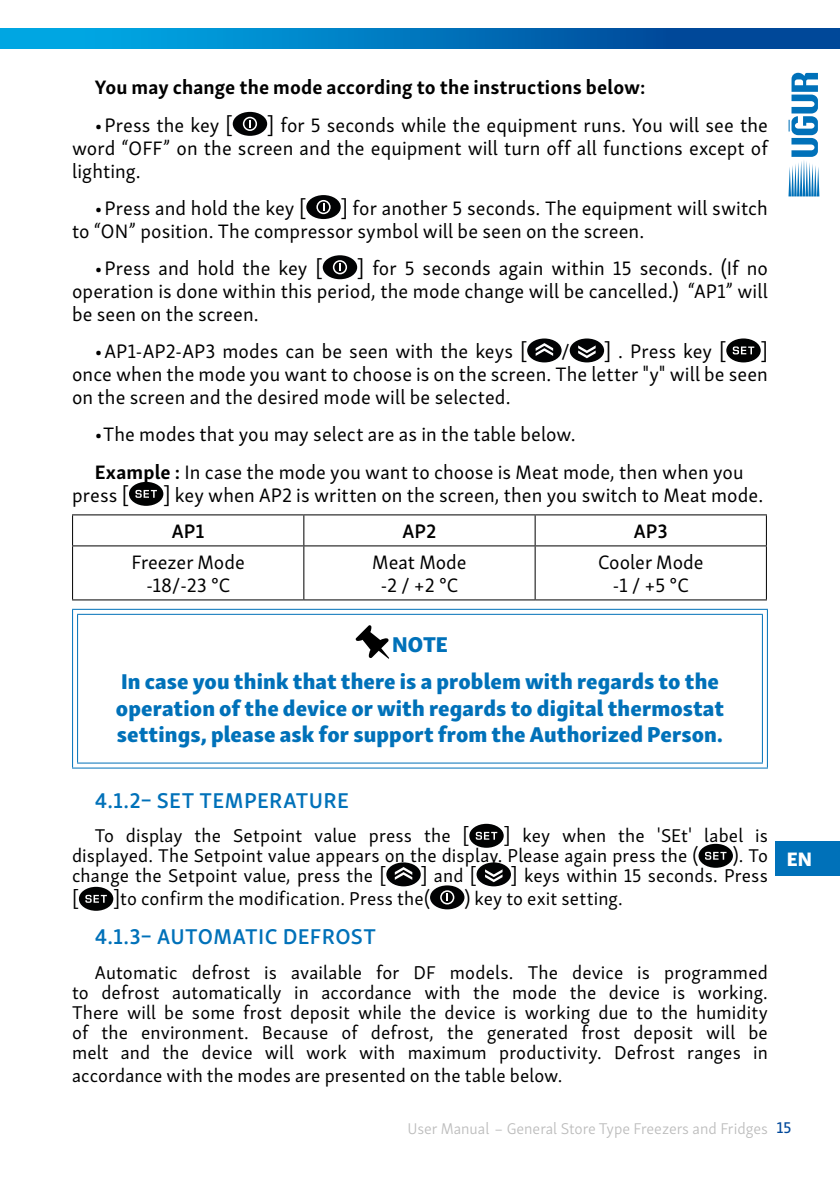
<style>
.page{position:relative;width:840px;height:1191px;background:#fff}
.page>*{position:absolute;margin:0;border:0;box-sizing:border-box;transform-origin:0 0}
.t1{font:22px/37.8px "Skolar Sans Latn Eb";letter-spacing:.005em;color:#0071b9;text-align:center}
.t2{font:600 22px "Skolar Sans Latn";letter-spacing:.02em;color:#0071b9}
.t3{font:20px/23px "Skolar Sans Latn";letter-spacing:.005em;color:#000;text-align:center}
.t4{font:700 20px "Skolar Sans Latn";letter-spacing:.005em;color:#000}
.t5{font:600 20px "Skolar Sans Latn";color:#000}
.t6{font:20px "Skolar Sans Latn Eb";color:#fff}
.t7{font:19px/20px "Skolar Sans Latn";letter-spacing:.005em;color:#000}
.t8{font:300 16px "Skolar Sans Latn";color:#bcbcbc}
.s1{font-weight:700}
.s2{font-weight:400;font-size:20px;color:#fff}
.s3{font-family:"Skolar Sans Latn Me";font-weight:400;color:#00489a}
</style>
<div class="page">
<div style="left:0;top:28px;width:839px;height:20px;background:linear-gradient(to right,#00b1eb,#003a8e)"></div>
<div style="left:775px;top:841px;width:64px;height:34px;background:#0071b9"></div>
<svg style="left:788px;top:73px;width:31px;height:123px"></svg>
<hr style="left:765px;top:546px;width:1px;height:53px;background:#000">
<hr style="left:535px;top:599px;width:231px;height:1px;background:#000">
<hr style="left:535px;top:514px;width:231px;height:1px;background:#000">
<hr style="left:765px;top:515px;width:1px;height:30px;background:#000">
<hr style="left:72px;top:545px;width:232px;height:1px;background:#000">
<hr style="left:304px;top:545px;width:231px;height:1px;background:#000">
<hr style="left:535px;top:545px;width:231px;height:1px;background:#000">
<hr style="left:72px;top:514px;width:232px;height:1px;background:#000">
<hr style="left:72px;top:515px;width:1px;height:30px;background:#000">
<hr style="left:72px;top:546px;width:1px;height:53px;background:#000">
<hr style="left:72px;top:599px;width:232px;height:1px;background:#000">
<hr style="left:304px;top:514px;width:231px;height:1px;background:#000">
<hr style="left:303px;top:515px;width:1px;height:30px;background:#000">
<hr style="left:534px;top:515px;width:1px;height:30px;background:#000">
<hr style="left:303px;top:546px;width:1px;height:53px;background:#000">
<hr style="left:534px;top:546px;width:1px;height:53px;background:#000">
<hr style="left:304px;top:599px;width:231px;height:1px;background:#000">
<div style="left:232px;top:112px;width:35px;height:24px;background:#020304;border-radius:50%"></div>
<svg style="left:243px;top:117px;width:14px;height:14px"></svg>
<div style="left:306px;top:195px;width:34px;height:24px;background:#020304;border-radius:50%"></div>
<svg style="left:316px;top:200px;width:14px;height:14px"></svg>
<div style="left:322px;top:255px;width:35px;height:24px;background:#020304;border-radius:50%"></div>
<svg style="left:332px;top:260px;width:15px;height:14px"></svg>
<div style="left:527px;top:338px;width:34px;height:24px;background:#020304;border-radius:50%"></div>
<svg style="left:535px;top:343px;width:18px;height:13px"></svg>
<div style="left:569px;top:338px;width:34px;height:24px;background:#020304;border-radius:50%"></div>
<svg style="left:578px;top:345px;width:17px;height:13px"></svg>
<div style="left:725px;top:338px;width:35px;height:24px;background:#010202;border-radius:50%"></div>
<svg style="left:732px;top:346px;width:21px;height:8px"></svg>
<div style="left:129px;top:482px;width:34px;height:24px;background:#010202;border-radius:50%"></div>
<svg style="left:135px;top:490px;width:22px;height:8px"></svg>
<svg style="left:73px;top:610px;width:690px;height:5px"></svg>
<svg style="left:73px;top:615px;width:1px;height:147px"></svg>
<svg style="left:762px;top:615px;width:1px;height:147px"></svg>
<svg style="left:73px;top:762px;width:690px;height:5px"></svg>
<hr style="left:72px;top:609px;width:695px;height:1px;background:#0071b9">
<hr style="left:77px;top:614px;width:685px;height:1px;background:#0071b9">
<hr style="left:72px;top:610px;width:1px;height:157px;background:#0071b9">
<hr style="left:77px;top:615px;width:1px;height:147px;background:#0071b9">
<hr style="left:761px;top:615px;width:1px;height:147px;background:#0071b9">
<hr style="left:766px;top:610px;width:1px;height:157px;background:#0071b9">
<hr style="left:77px;top:762px;width:685px;height:1px;background:#0071b9">
<hr style="left:72px;top:767px;width:695px;height:1px;background:#0071b9">
<div style="left:469px;top:824px;width:34px;height:23px;background:#010202;border-radius:50%"></div>
<svg style="left:475px;top:832px;width:22px;height:8px"></svg>
<div style="left:698px;top:844px;width:34px;height:23px;background:#010202;border-radius:50%"></div>
<svg style="left:705px;top:852px;width:21px;height:8px"></svg>
<div style="left:386px;top:862px;width:34px;height:24px;background:#020304;border-radius:50%"></div>
<svg style="left:394px;top:867px;width:18px;height:13px"></svg>
<div style="left:476px;top:862px;width:34px;height:24px;background:#020304;border-radius:50%"></div>
<svg style="left:485px;top:869px;width:17px;height:13px"></svg>
<div style="left:79px;top:887px;width:34px;height:23px;background:#010202;border-radius:50%"></div>
<svg style="left:85px;top:895px;width:22px;height:8px"></svg>
<div style="left:430px;top:885px;width:34px;height:24px;background:#020304;border-radius:50%"></div>
<svg style="left:440px;top:890px;width:14px;height:14px"></svg>
<svg style="left:355px;top:625px;width:34px;height:33px"></svg>
<p class="t4" style="left:95px;top:71px;width:552px">You may change the mode according to the instructions below:</p>
<p class="t3" style="left:95px;top:112px;width:139px">•Press the key [</p>
<p class="t3" style="left:72px;top:112px;width:697px;text-align:justify;text-indent:195px">] for 5 seconds while the equipment runs. You will see the word “OFF” on the screen and the equipment will turn off all functions except of lighting.</p>
<p class="t3" style="left:95px;top:195px;width:213px">•Press and hold the key [</p>
<p class="t3" style="left:72px;top:195px;width:697px;text-align:left;text-indent:268px">] for another 5 seconds. The equipment will switch to “ON” position. The compressor symbol will be seen on the screen.</p>
<p class="t3" style="left:95px;top:255px;width:229px">•Press and hold the key [</p>
<p class="t3" style="left:72px;top:255px;width:697px;text-align:justify;text-indent:285px">] for 5 seconds again within 15 seconds. (If no operation is done within this period, the mode change will be cancelled.) “AP1” will be seen on the screen.</p>
<p class="t3" style="left:95px;top:338px;width:433px">•AP1-AP2-AP3 modes can be seen with the keys [</p>
<p class="t3" style="left:561px;top:338px;width:10px">/</p>
<p class="t3" style="left:603px;top:338px;width:124px">] . Press key [</p>
<p class="t3" style="left:72px;top:338px;width:697px;text-align:justify;text-indent:688px">] once when the mode you want to choose is on the screen. The letter "y" will be seen on the screen and the desired mode will be selected.</p>
<p class="t3" style="left:95px;top:414px;width:650px;line-height:37.2px;text-align:left">•The modes that you may select are as in the table below.<br><span class="s1">Example :</span> In case the mode you want to choose is Meat mode, then when you</p>
<p class="t3" style="left:72px;top:482px;width:58px">press [</p>
<p class="t3" style="left:163px;top:482px;width:601px">] key when AP2 is written on the screen, then you switch to Meat mode.</p>
<p class="t5" style="left:172px;top:515px;width:34px">AP1</p>
<p class="t5" style="left:402px;top:515px;width:35px">AP2</p>
<p class="t5" style="left:633px;top:515px;width:35px">AP3</p>
<p class="t3" style="left:131px;top:549px;width:115px">Freezer Mode -18/-23 °C</p>
<p class="t3" style="left:372px;top:549px;width:96px">Meat Mode -2 / +2 °C</p>
<p class="t3" style="left:597px;top:549px;width:107px">Cooler Mode -1 / +5 °C</p>
<p class="t1" style="left:121px;top:623px;width:599px">NOTE<br>In case you think that there is a problem with regards to the</p>
<p class="t1" style="left:116px;top:693px;width:609px;line-height:26.4px;text-align:left">operation of the device or with regards to digital thermostat settings, please ask for support from the Authorized Person.</p>
<p class="t2" style="left:95px;top:783px;width:255px">4.1.2– SET TEMPERATURE</p>
<p class="t7" style="left:95px;top:824px;width:376px">To display the Setpoint value press the [</p>
<p class="t7" style="left:72px;top:824px;width:697px;text-indent:431px">] key when the 'SEt' label is displayed. The Setpoint value appears on the display. Please again press the (</p>
<p class="t7" style="left:732px;top:844px;width:36px">). To</p>
<p class="t7" style="left:72px;top:864px;width:315px">change the Setpoint value, press the [</p>
<p class="t7" style="left:420px;top:864px;width:57px">] and [</p>
<p class="t7" style="left:510px;top:864px;width:258px">] keys within 15 seconds. Press</p>
<p class="t7" style="left:72px;top:887px;width:8px">[</p>
<p class="t7" style="left:113px;top:887px;width:318px">]to confirm the modification. Press the(</p>
<p class="t7" style="left:464px;top:887px;width:160px">) key to exit setting.</p>
<p class="t2" style="left:95px;top:919px;width:283px">4.1.3– AUTOMATIC DEFROST</p>
<p class="t7" style="left:72px;top:960px;width:697px;text-align:justify;text-indent:23px">Automatic defrost is available for DF models. The device is programmed to defrost automatically in accordance with the mode the device is working.<br>There will be some frost deposit while the device is working due to the humidity of the environment. Because of defrost, the generated frost deposit will be melt and the device will work with maximum productivity. Defrost ranges in</p>
<p class="t7" style="left:72px;top:1063px;width:491px">accordance with the modes are presented on the table below.</p>
<p class="t6" style="left:786px;top:842px;width:27px">EN</p>
<p class="t8" style="left:407px;top:1116px;width:385px">User Manual<span class="s2">l</span>– General Store Type Freezers and Fridges <span class="s3">15</span></p>
</div>
